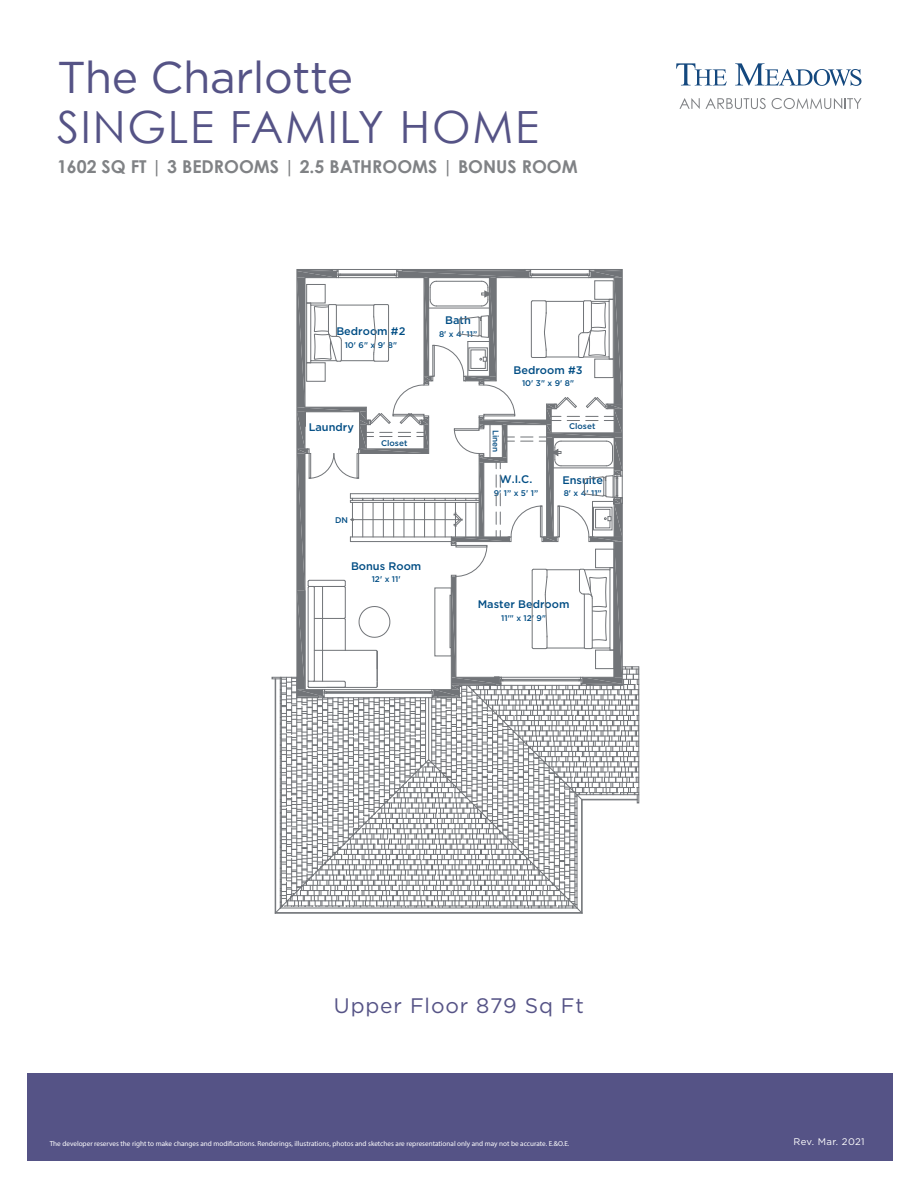
<style>
.page{position:relative;width:918px;height:1188px;background:#fff}
.page>*{position:absolute;margin:0;border:0;box-sizing:border-box;transform-origin:0 0}
.t1{font:44.55px "Gotham";letter-spacing:-.01em;color:#555386}
.t2{font:44.4px "Century Gothic";letter-spacing:.04em;color:#555386}
.t3{font:21px "Gotham";letter-spacing:.04em;color:#555386}
.t4{font:700 17.7px "Century Gothic";color:#808285}
.t5{font:500 10.95px "Gotham";color:#004d84}
.t6{font:9.6px "Gotham";letter-spacing:.04em;color:#fff}
.t7{font:500 8.25px "Gotham";color:#004d84}
.t8{font:500 8.25px "Gotham";color:#064e83}
.t9{font:7.2px "Myriad Pro";color:#fff}
</style>
<div class="page">
<svg style="left:676px;top:63px;width:51px;height:22px"></svg>
<svg style="left:735px;top:63px;width:127px;height:23px"></svg>
<svg style="left:679px;top:98px;width:87px;height:11px"></svg>
<svg style="left:772px;top:98px;width:90px;height:11px"></svg>
<hr style="left:275px;top:913px;width:307px;height:1px;background:#717478">
<svg style="left:272px;top:269px;width:367px;height:644px"></svg>
<div style="left:27px;top:1073px;width:866px;height:88px;background:#555386"></div>
<h1 class="t1" style="left:57px;top:49px;width:298px">The Charlotte</h1>
<h2 class="t2" style="left:57px;top:100px;width:483px">SINGLE FAMILY HOME</h2>
<h3 class="t4" style="left:57px;top:155px;width:522px">1602 SQ FT | 3 BEDROOMS | 2.5 BATHROOMS | BONUS ROOM</h3>
<h3 class="t5" style="left:336px;top:324px;width:71px">Bedroom #2</h3>
<p class="t7" style="left:345px;top:339px;width:54px">10' 6" x 9' 8"</p>
<h3 class="t5" style="left:445px;top:313px;width:27px">Bath</h3>
<p class="t7" style="left:439px;top:328px;width:40px">8' x 4' 11”</p>
<h3 class="t5" style="left:513px;top:363px;width:71px">Bedroom #3</h3>
<p class="t7" style="left:522px;top:378px;width:54px">10' 3" x 9' 8"</p>
<h3 class="t5" style="left:309px;top:420px;width:47px;rotate:-1deg">Laundry</h3>
<p class="t8" style="left:569px;top:420px;width:28px">Closet</p>
<p class="t8" style="left:501px;top:430px;width:24px;rotate:90deg">Linen</p>
<p class="t8" style="left:381px;top:438px;width:28px">Closet</p>
<p class="t7" style="left:335px;top:514px;width:14px">DN</p>
<h3 class="t5" style="left:351px;top:559px;width:72px">Bonus Room</h3>
<p class="t7" style="left:372px;top:574px;width:30px">12' x 11'</p>
<h3 class="t5" style="left:500px;top:472px;width:34px">W.I.C.</h3>
<p class="t7" style="left:494px;top:487px;width:46px">9' 1” x 5' 1”</p>
<h3 class="t5" style="left:562px;top:473px;width:42px">Ensuite</h3>
<p class="t7" style="left:564px;top:488px;width:40px">8' x 4' 11”</p>
<h3 class="t5" style="left:478px;top:597px;width:93px">Master Bedroom</h3>
<p class="t7" style="left:501px;top:612px;width:46px">11'" x 12' 9"</p>
<h3 class="t3" style="left:334px;top:992px;width:252px">Upper Floor 879 Sq Ft</h3>
<p class="t9" style="left:50px;top:1139px;width:521px">The developer reserves the right to make changes and modifications. Renderings, illustrations, photos and sketches are representational only and may not be accurate. E.&amp;O.E.</p>
<h3 class="t6" style="left:794px;top:1136px;width:73px">Rev. Mar. 2021</h3>
</div>
